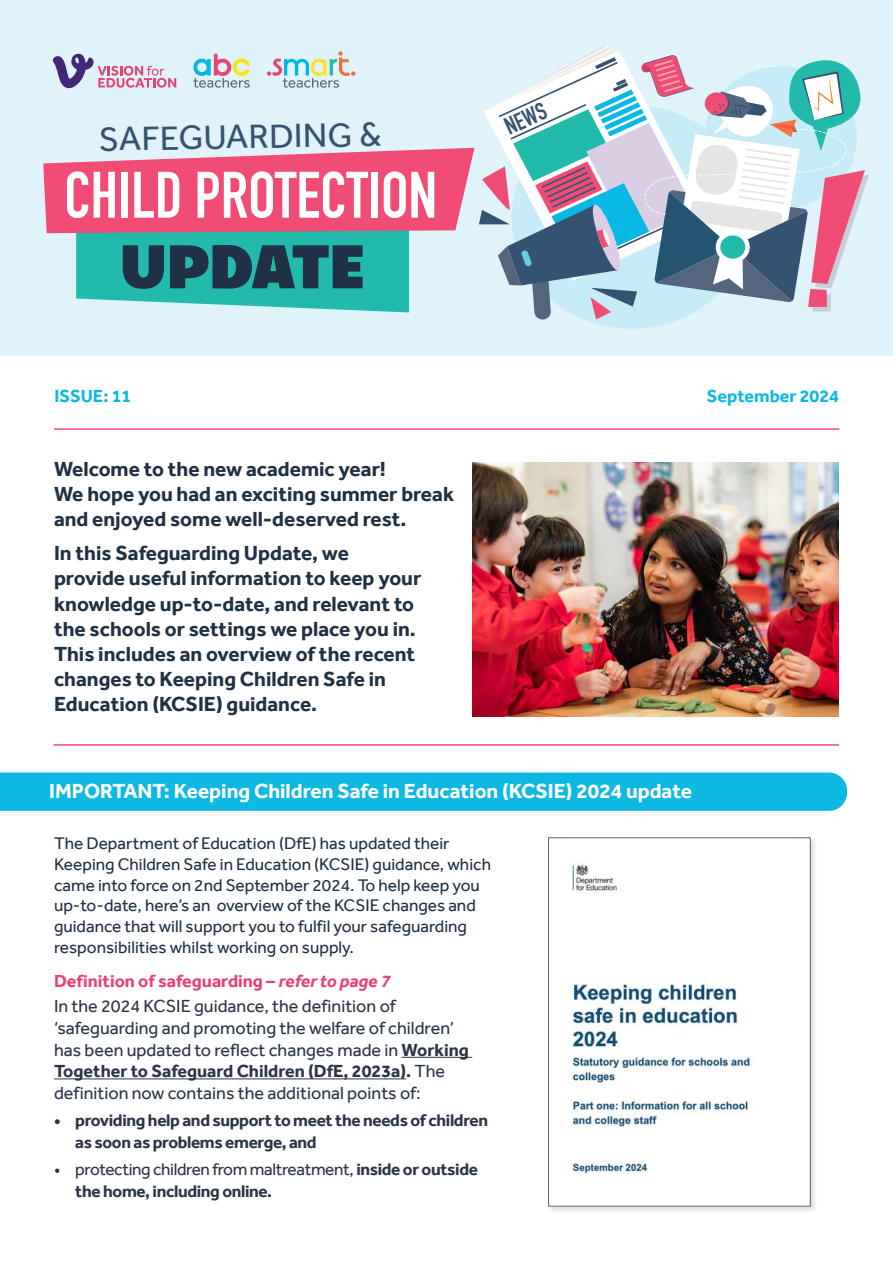
<style>
.page{position:relative;width:893px;height:1263px;background:#fff}
.page>*{position:absolute;margin:0;border:0;box-sizing:border-box;transform-origin:0 0}
.t1{font:700 64.5px "DIN Condensed";color:#fff}
.t2{font:700 61.5px "Walrus";letter-spacing:-.015em;color:#203145}
.Section_Titles{font:34.5px "Effra";color:#355370}
.t3{font:700 24px "DIN Condensed";color:#355370}
.t4{font:700 21px/25.2px "Effra";color:#203144}
.t5{font:700 21px "Effra";color:#fff}
.t6{font:18px/21.6px "Effra";color:#2b3547}
.t7{font:700 18px "Effra";color:#e94270}
.t8{font:700 18px "Effra";color:#0db9e3}
.t9{font:17.25px/20.7px "Effra";color:#203144}
.t10{font:700 17.25px/22.5px "Effra";letter-spacing:-.02em;color:#2b3547}
.s1{font-style:italic}
.s2{font-weight:700}
.s3{font-weight:400}
</style>
<div class="page">
<hr style="left:54px;top:428px;width:785px;height:2px;background:#f04c76">
<hr style="left:54px;top:744px;width:785px;height:2px;background:#f04c76">
<div style="left:0;top:0;width:893px;height:355px;background:#e0f2fa"></div>
<svg style="left:589px;top:321px;width:85px;height:8px"></svg>
<svg style="left:43px;top:46px;width:826px;height:275px"></svg>
<div style="left:0;top:772px;width:847px;height:39px;background:#0db9e3"></div>
<img style="left:473px;top:462px;width:366px;height:254px">
<hr style="left:402px;top:1057px;width:70px;height:1px;background:#2b3547">
<hr style="left:54px;top:1078px;width:352px;height:1px;background:#2b3547">
<div style="left:547px;top:836px;width:271px;height:378px;background:#231f20;opacity:.15"></div>
<img style="left:550px;top:839px;width:258px;height:365px">
<div style="left:548px;top:837px;width:262px;height:369px;border:1px solid #54667e"></div>
<p class="Section_Titles" style="left:99px;top:118px;width:284px;rotate:-1deg">SAFEGUARDING &amp;</p>
<p class="t1" style="left:64px;top:152px;width:374px">CHILD PROTECTION</p>
<p class="t2" style="left:120px;top:228px;width:247px">UPDATE</p>
<p class="t3" style="left:499px;top:112px;width:45px;rotate:-24deg">NEWS</p>
<p class="t8" style="left:54px;top:385px;width:78px">ISSUE: 11</p>
<p class="t4" style="left:54px;top:456px;width:402px">Welcome to the new academic year!<br>We hope you had an exciting summer break and enjoyed some well-deserved rest.</p>
<p class="t4" style="left:54px;top:540px;width:369px">In this Safeguarding Update, we provide useful information to keep your knowledge up-to-date, and relevant to the schools or settings we place you in.<br>This includes an overview of the recent changes to Keeping Children Safe in Education (KCSIE) guidance.</p>
<p class="t8" style="left:707px;top:385px;width:134px">September 2024</p>
<p class="t5" style="left:49px;top:778px;width:644px">IMPORTANT: Keeping Children Safe in Education (KCSIE) 2024 update</p>
<p class="t9" style="left:54px;top:833px;width:438px">The Department of Education (DfE) has updated their Keeping Children Safe in Education (KCSIE) guidance, which came into force on 2nd September 2024. To help keep you up-to-date, here’s an overview of the KCSIE changes and guidance that will support you to fulfil your safeguarding responsibilities whilst working on supply.</p>
<p class="t7" style="left:54px;top:970px;width:338px">Definition of safeguarding – <span class="s1">refer to page 7</span></p>
<p class="t6" style="left:54px;top:995px;width:416px">In the 2024 KCSIE guidance, the definition of ‘safeguarding and promoting the welfare of children’ has been updated to reflect changes made in <span class="s2">Working Together to Safeguard Children (DfE, 2023a).</span> The definition now contains the additional points of:</p>
<p class="t10" style="left:75px;top:1108px;width:414px;text-indent:-21px">• providing help and support to meet the needs of children as soon as problems emerge, and</p>
<p class="t10" style="left:75px;top:1157px;width:404px;text-indent:-21px"><span class="s3">• protecting children from maltreatment,</span> inside or outside the home, including online.</p>
</div>
